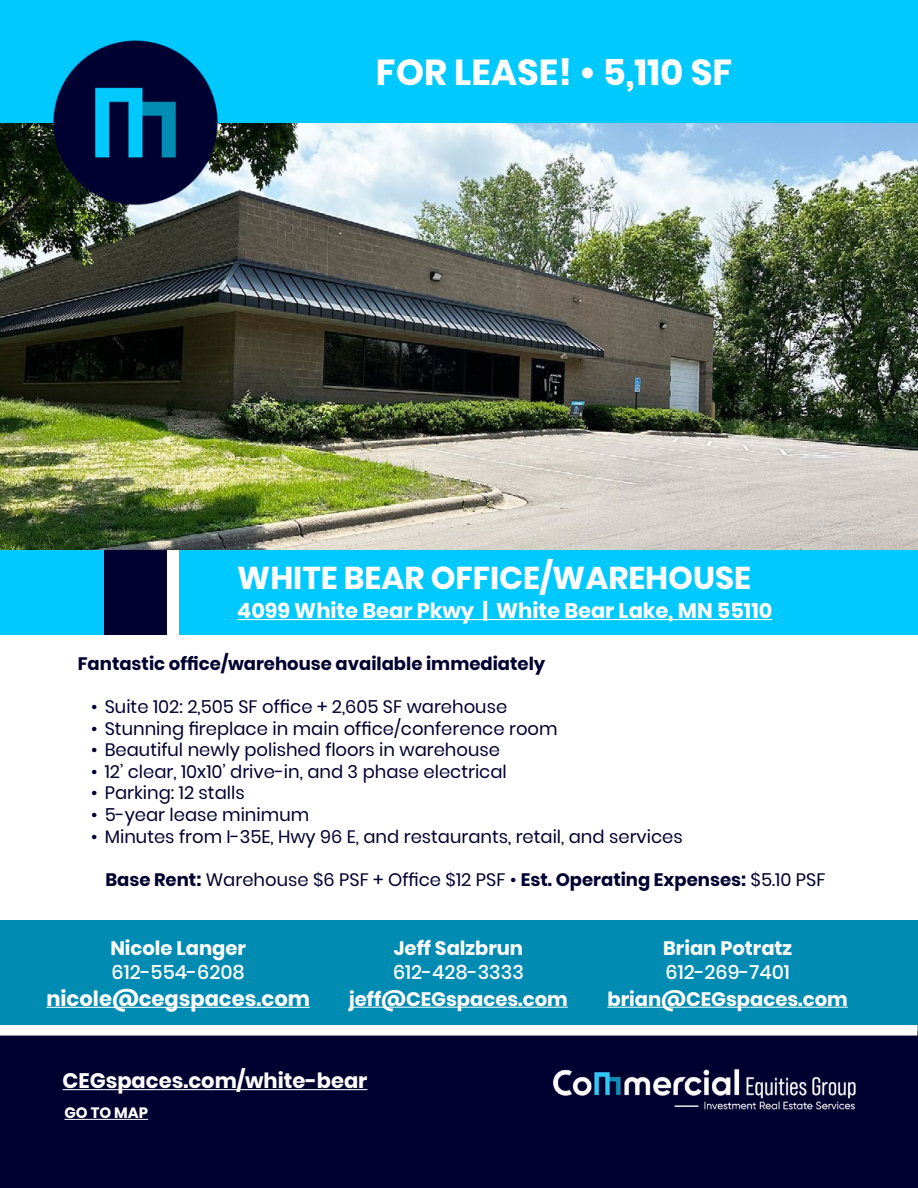
<style>
.page{position:relative;width:918px;height:1188px;background:#fff}
.page>*{position:absolute;margin:0;border:0;box-sizing:border-box;transform-origin:0 0}
.t1{font:700 36px "Poppins";color:#fff}
.t2{font:700 31.5px "Poppins";color:#fff}
.t3{font:700 21px "Poppins";color:#fff}
.t4{font:700 19.5px "Poppins";color:#fff}
.t5{font:500 19.5px "Poppins";color:#fff}
.t6{font:18px "Poppins";color:#000030}
.t7{font:700 18px "Poppins";color:#000030}
.t8{font:700 15px "Poppins";color:#fff}
.s1{font-weight:700}
</style>
<div class="page">
<img style="left:0;top:100px;width:918px;height:451px">
<div style="left:0;top:551px;width:918px;height:84px;background:#00c9ff"></div>
<hr style="left:237px;top:619px;width:535px;height:1px;background:#fff">
<div style="left:104px;top:551px;width:63px;height:84px;background:#000030"></div>
<div style="left:167px;top:551px;width:11px;height:84px;background:#fff"></div>
<div style="left:0;top:0;width:917px;height:122px;background:#00c9ff"></div>
<img style="left:53px;top:40px;width:166px;height:166px">
<div style="left:1px;top:920px;width:917px;height:268px;background:#000030"></div>
<img style="left:553px;top:1069px;width:303px;height:41px">
<hr style="left:64px;top:1119px;width:84px;height:1px;background:#fff">
<div style="left:0;top:920px;width:917px;height:110px;background:#008cb2"></div>
<hr style="left:608px;top:1007px;width:240px;height:1px;background:#fff">
<hr style="left:46px;top:1007px;width:264px;height:1px;background:#fff">
<hr style="left:349px;top:1007px;width:219px;height:1px;background:#fff">
<hr style="left:63px;top:1089px;width:304px;height:1px;background:#fff">
<div style="left:0;top:1025px;width:917px;height:11px;background:#fff"></div>
<h1 class="t1" style="left:376px;top:52px;width:358px">FOR LEASE! • 5,110 SF</h1>
<h2 class="t2" style="left:237px;top:560px;width:515px">WHITE BEAR OFFICE/WAREHOUSE</h2>
<p class="t3" style="left:237px;top:598px;width:537px">4099 White Bear Pkwy | White Bear Lake, MN 55110</p>
<p class="t7" style="left:78px;top:653px;width:469px">Fantastic office/warehouse available immediately</p>
<p class="t6" style="left:91px;top:696px;width:417px">• Suite 102: 2,505 SF office + 2,605 SF warehouse</p>
<p class="t6" style="left:91px;top:718px;width:468px">• Stunning fireplace in main office/conference room</p>
<p class="t6" style="left:91px;top:739px;width:410px">• Beautiful newly polished floors in warehouse</p>
<p class="t6" style="left:91px;top:761px;width:417px">• 12’ clear, 10x10’ drive-in, and 3 phase electrical</p>
<p class="t6" style="left:91px;top:783px;width:155px">• Parking: 12 stalls</p>
<p class="t6" style="left:91px;top:804px;width:220px">• 5-year lease minimum</p>
<p class="t6" style="left:91px;top:826px;width:593px">• Minutes from I-35E, Hwy 96 E, and restaurants, retail, and services</p>
<p class="t6" style="left:105px;top:869px;width:722px"><span class="s1">Base Rent:</span> Warehouse $6 PSF + Office $12 PSF • <span class="s1">Est. Operating Expenses:</span> $5.10 PSF</p>
<p class="t4" style="left:110px;top:937px;width:137px">Nicole Langer</p>
<p class="t5" style="left:112px;top:961px;width:135px">612-554-6208</p>
<p class="t3" style="left:46px;top:986px;width:265px">nicole@cegspaces.com</p>
<p class="t4" style="left:394px;top:937px;width:131px">Jeff Salzbrun</p>
<p class="t5" style="left:393px;top:961px;width:133px">612-428-3333</p>
<p class="t4" style="left:349px;top:988px;width:220px">jeff@CEGspaces.com</p>
<p class="t3" style="left:63px;top:1069px;width:306px">CEGspaces.com/white-bear</p>
<p class="t8" style="left:64px;top:1104px;width:85px">GO TO MAP</p>
<p class="t4" style="left:663px;top:937px;width:131px">Brian Potratz</p>
<p class="t5" style="left:666px;top:961px;width:126px">612-269-7401</p>
<p class="t4" style="left:608px;top:988px;width:242px">brian@CEGspaces.com</p>
</div>
